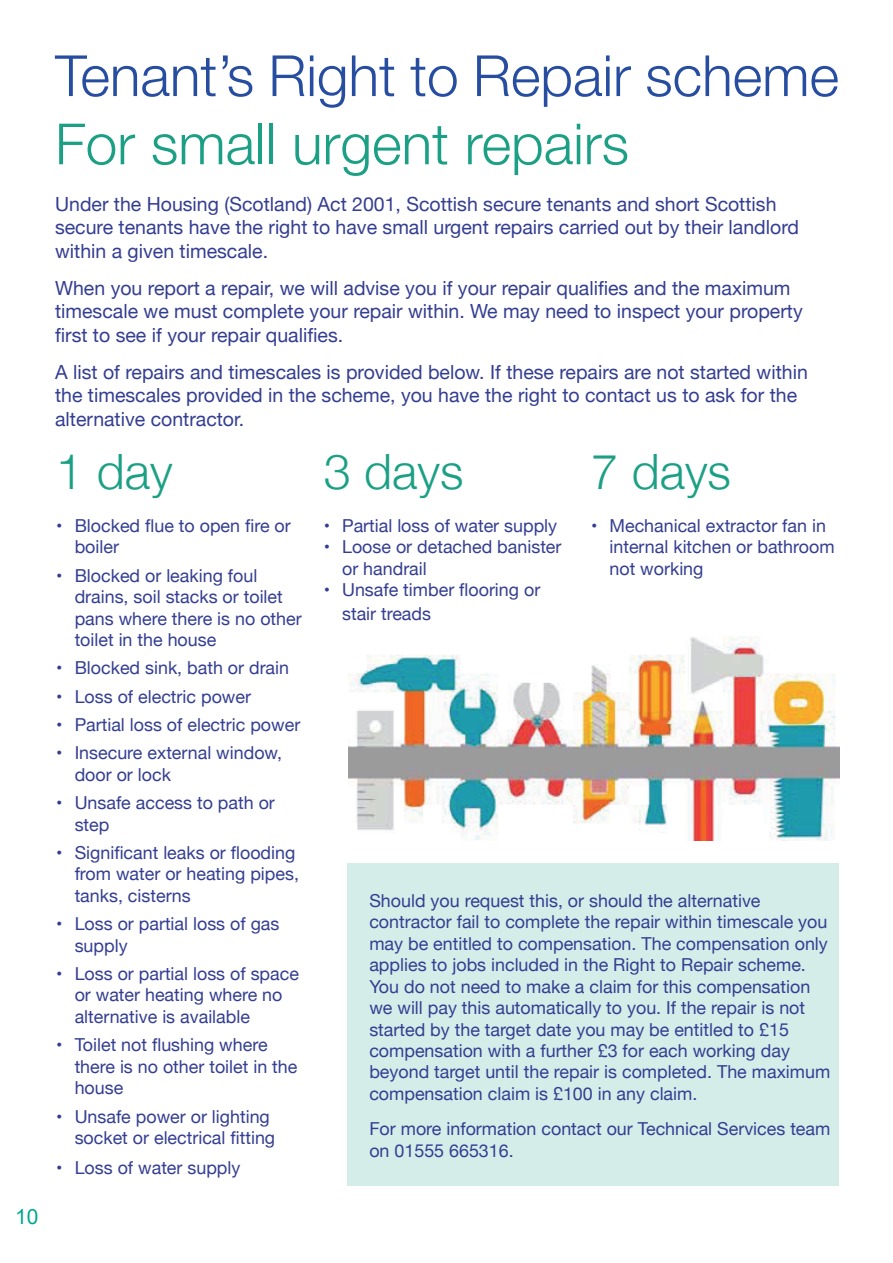
<style>
.page{position:relative;width:893px;height:1263px;background:#fff}
.page>*{position:absolute;margin:0;border:0;box-sizing:border-box;transform-origin:0 0}
.t1{font:300 56.85px "Helvetica Neue";color:#274da0}
.t2{font:300 56.85px "Helvetica Neue";color:#1ca085}
.t3{font:300 48.75px "Helvetica Neue";color:#1ca085}
.t4{font:21px "Arial";color:#00a78f}
.t5{font:19.5px/23.4px "Helvetica Neue";color:#343e91}
.t6{font:17.85px/21.5px "Helvetica Neue";color:#343e91}
</style>
<div class="page">
<div style="left:348px;top:863px;width:491px;height:322px;background:#d5ede9"></div>
<img style="left:349px;top:636px;width:490px;height:205px">
<p class="t4" style="left:15px;top:1202px;width:25px">10</p>
<h1 class="t1" style="left:55px;top:30px;width:785px">Tenant’s Right to Repair scheme</h1>
<h1 class="t2" style="left:55px;top:98px;width:575px">For small urgent repairs</h1>
<p class="t5" style="left:55px;top:194px;width:745px">Under the Housing (Scotland) Act 2001, Scottish secure tenants and short Scottish secure tenants have the right to have small urgent repairs carried out by their landlord within a given timescale.</p>
<p class="t5" style="left:55px;top:278px;width:749px">When you report a repair, we will advise you if your repair qualifies and the maximum timescale we must complete your repair within. We may need to inspect your property first to see if your repair qualifies.</p>
<p class="t5" style="left:55px;top:362px;width:754px">A list of repairs and timescales is provided below. If these repairs are not started within the timescales provided in the scheme, you have the right to contact us to ask for the alternative contractor.</p>
<h2 class="t3" style="left:56px;top:432px;width:118px">1 day</h2>
<p class="t6" style="left:75px;top:516px;width:218px;text-indent:-18px">• Blocked flue to open fire or boiler</p>
<p class="t6" style="left:75px;top:565px;width:229px;text-indent:-18px">• Blocked or leaking foul drains, soil stacks or toilet pans where there is no other toilet in the house</p>
<p class="t6" style="left:56px;top:658px;width:234px">• Blocked sink, bath or drain</p>
<p class="t6" style="left:56px;top:687px;width:196px">• Loss of electric power</p>
<p class="t6" style="left:56px;top:715px;width:246px">• Partial loss of electric power</p>
<p class="t6" style="left:75px;top:743px;width:209px;text-indent:-18px">• Insecure external window, door or lock</p>
<p class="t6" style="left:75px;top:793px;width:202px;text-indent:-18px">• Unsafe access to path or step</p>
<p class="t6" style="left:75px;top:843px;width:226px;text-indent:-18px">• Significant leaks or flooding from water or heating pipes, tanks, cisterns</p>
<p class="t6" style="left:75px;top:914px;width:206px;text-indent:-18px">• Loss or partial loss of gas supply</p>
<p class="t6" style="left:75px;top:964px;width:226px;text-indent:-18px">• Loss or partial loss of space or water heating where no alternative is available</p>
<p class="t6" style="left:75px;top:1035px;width:224px;text-indent:-18px">• Toilet not flushing where there is no other toilet in the house</p>
<p class="t6" style="left:56px;top:1106px;width:220px;text-align:right">• Unsafe power or lighting socket or electrical fitting</p>
<p class="t6" style="left:56px;top:1158px;width:186px">• Loss of water supply</p>
<h2 class="t3" style="left:324px;top:432px;width:141px">3 days</h2>
<p class="t6" style="left:324px;top:516px;width:235px">• Partial loss of water supply</p>
<p class="t6" style="left:342px;top:537px;width:221px;text-indent:-18px">• Loose or detached banister or handrail</p>
<p class="t6" style="left:342px;top:579px;width:200px;line-height:23.4px;text-indent:-18px">• Unsafe timber flooring or stair treads</p>
<h2 class="t3" style="left:591px;top:432px;width:141px">7 days</h2>
<p class="t6" style="left:609px;top:516px;width:227px;text-indent:-18px">• Mechanical extractor fan in internal kitchen or bathroom not working</p>
<p class="t6" style="left:369px;top:891px;width:462px">Should you request this, or should the alternative contractor fail to complete the repair within timescale you may be entitled to compensation. The compensation only applies to jobs included in the Right to Repair scheme.<br>You do not need to make a claim for this compensation we will pay this automatically to you. If the repair is not started by the target date you may be entitled to £15 compensation with a further £3 for each working day beyond target until the repair is completed. The maximum compensation claim is £100 in any claim.</p>
<p class="t6" style="left:369px;top:1119px;width:462px">For more information contact our Technical Services team on 01555 665316.</p>
</div>
